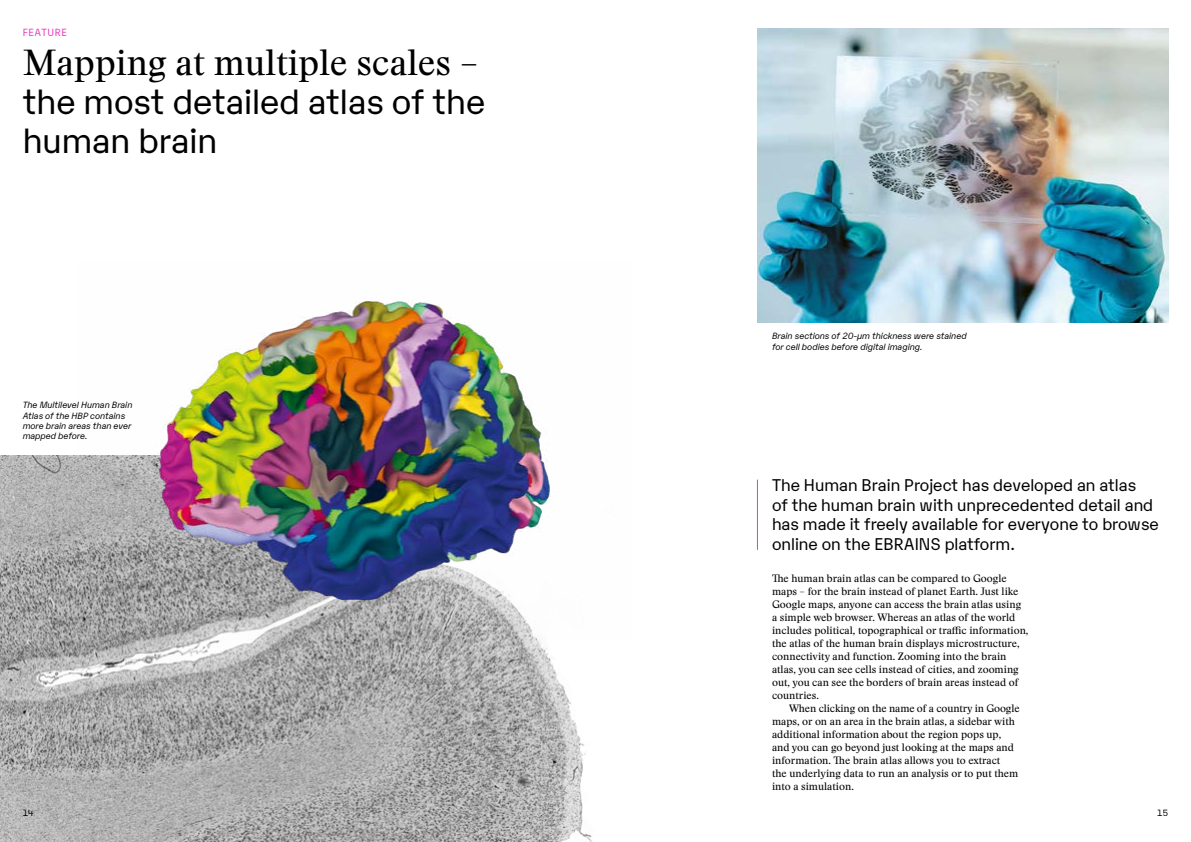
<style>
.page{position:relative;width:1191px;height:842px;background:#fff}
.page>*{position:absolute;margin:0;border:0;box-sizing:border-box;transform-origin:0 0}
.t1{font:35.7px "Stanley";color:#000}
.t2{font:34px/39px "Karelia";color:#000}
.t3{font:16.5px/19.5px "Karelia";color:#000}
.t4{font:10.5px/13px "Stanley";color:#000}
.t5{font:10.1px "Karelia";letter-spacing:.055em;color:#ea3cbe}
.t6{font:italic 8.8px/10.4px "Karelia";color:#000}
.t7{font:8.8px "Karelia";color:#000}
</style>
<div class="page">
<img style="left:0;top:456px;width:593px;height:386px">
<hr style="left:757px;top:480px;width:1px;height:70px;background:#ea3cbe">
<img style="left:758px;top:28px;width:410px;height:294px">
<img style="left:76px;top:301px;width:517px;height:338px">
<p class="t5" style="left:23px;top:25px;width:45px">FEATURE</p>
<h1 class="t1" style="left:23px;top:39px;width:457px">Mapping at multiple scales –</h1>
<h2 class="t2" style="left:23px;top:80px;width:464px">the most detailed atlas of the human brain</h2>
<p class="t6" style="left:23px;top:399px;width:111px">The Multilevel Human Brain<br>Atlas of the HBP contains more brain areas than ever mapped before.</p>
<p class="t6" style="left:772px;top:330px;width:196px">Brain sections of 20-μm thickness were stained for cell bodies before digital imaging.</p>
<h3 class="t3" style="left:772px;top:474px;width:388px">The Human Brain Project has developed an atlas<br>of the human brain with unprecedented detail and has made it freely available for everyone to browse online on the EBRAINS platform.</h3>
<p class="t4" style="left:772px;top:572px;width:258px">The human brain atlas can be compared to Google maps – for the brain instead of planet Earth. Just like Google maps, anyone can access the brain atlas using a simple web browser. Whereas an atlas of the world includes political, topographical or traffic information, the atlas of the human brain displays microstructure, connectivity and function. Zooming into the brain atlas, you can see cells instead of cities, and zooming out, you can see the borders of brain areas instead of countries.</p>
<p class="t4" style="left:772px;top:702px;width:249px;text-indent:17px">When clicking on the name of a country in Google maps, or on an area in the brain atlas, a sidebar with additional information about the region pops up, and you can go beyond just looking at the maps and information. The brain atlas allows you to extract<br>the underlying data to run an analysis or to put them into a simulation.</p>
<p class="t7" style="left:23px;top:807px;width:13px">14</p>
<p class="t7" style="left:1157px;top:807px;width:13px">15</p>
</div>
